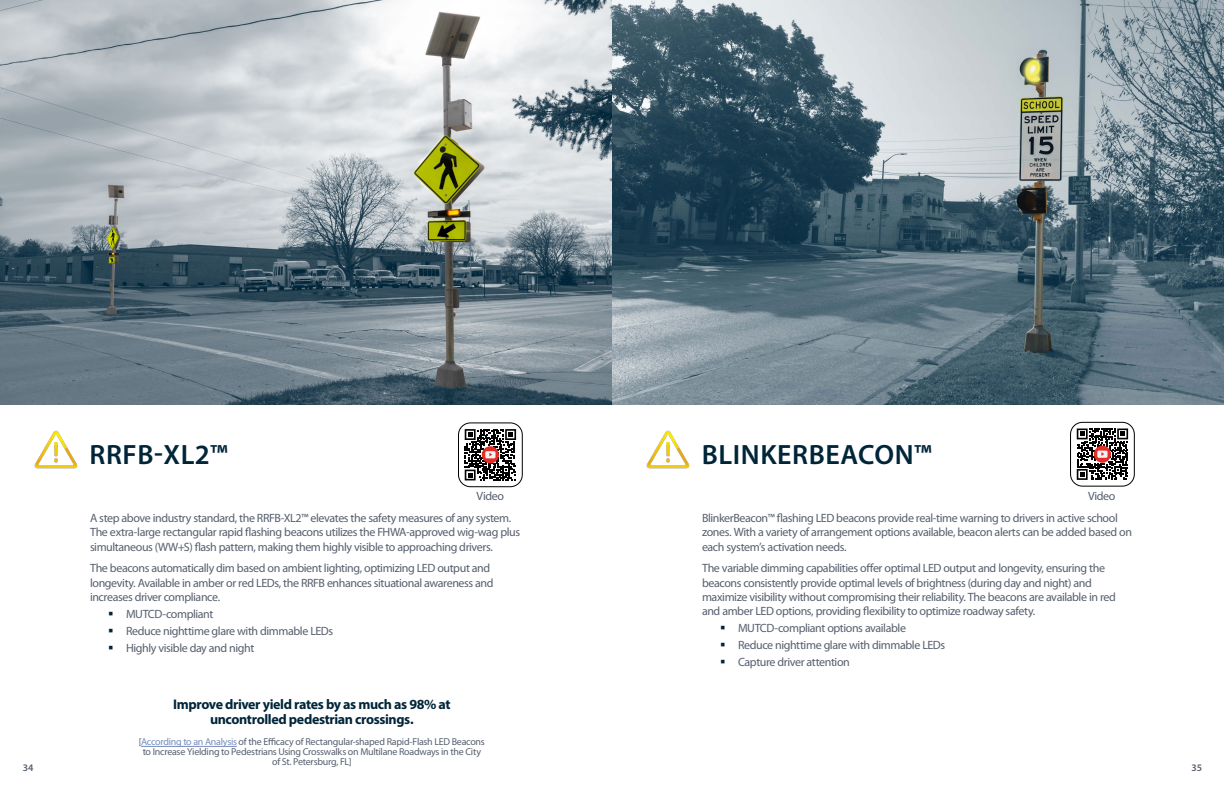
<style>
.page{position:relative;width:1224px;height:792px;background:#fff}
.page>*{position:absolute;margin:0;border:0;box-sizing:border-box;transform-origin:0 0}
.t1{font:600 28px "Myriad Pro";letter-spacing:.02em;color:#002539}
.t2{font:700 14px/15px "Myriad Pro";letter-spacing:-.03em;color:#002539;text-align:center}
.t3{font:12px/14.4px "Myriad Pro";letter-spacing:-.035em;color:#565f6e}
.t4{font:10px/10px "Myriad Pro";letter-spacing:-.025em;color:#565f6e;text-align:center}
.t5{font:600 10px "Myriad Pro";color:#565f6e}
.s1{color:#748cbd}
</style>
<div class="page">
<svg style="left:462px;top:426px;width:57px;height:58px"></svg>
<svg style="left:465px;top:429px;width:51px;height:51px"></svg>
<div style="left:458px;top:423px;width:65px;height:64px;border:1px solid #000;border-radius:12px"></div>
<img style="left:0;top:0;width:1224px;height:405px">
<img style="left:34px;top:430px;width:44px;height:39px">
<hr style="left:141px;top:746px;width:96px;height:1px;background:#748cbd">
<svg style="left:1074px;top:425px;width:57px;height:58px"></svg>
<svg style="left:1077px;top:429px;width:51px;height:51px"></svg>
<div style="left:1070px;top:422px;width:65px;height:64px;border:1px solid #000;border-radius:12px"></div>
<img style="left:646px;top:430px;width:44px;height:39px">
<h1 class="t1" style="left:90px;top:437px;width:139px">RRFB-XL2™</h1>
<h1 class="t1" style="left:702px;top:437px;width:231px">BLINKERBEACON™</h1>
<p class="t3" style="left:477px;top:489px;width:29px">Video</p>
<p class="t3" style="left:1088px;top:489px;width:29px">Video</p>
<p class="t3" style="left:90px;top:511px;width:432px">A step above industry standard, the RRFB-XL2™ elevates the safety measures of any system.<br>The extra-large rectangular rapid flashing beacons utilizes the FHWA-approved wig-wag plus simultaneous (WW+S) flash pattern, making them highly visible to approaching drivers.</p>
<p class="t3" style="left:90px;top:561px;width:405px">The beacons automatically dim based on ambient lighting, optimizing LED output and longevity. Available in amber or red LEDs, the RRFB enhances situational awareness and increases driver compliance.</p>
<p class="t3" style="left:126px;top:605px;width:209px;line-height:17px">MUTCD-compliant<br>Reduce nighttime glare with dimmable LEDs<br>Highly visible day and night</p>
<p class="t3" style="left:702px;top:511px;width:432px">BlinkerBeacon™ flashing LED beacons provide real-time warning to drivers in active school zones. With a variety of arrangement options available, beacon alerts can be added based on each system’s activation needs.</p>
<p class="t3" style="left:702px;top:561px;width:416px">The variable dimming capabilities offer optimal LED output and longevity, ensuring the beacons consistently provide optimal levels of brightness (during day and night) and maximize visibility without compromising their reliability. The beacons are available in red and amber LED options, providing flexibility to optimize roadway safety.</p>
<p class="t3" style="left:738px;top:620px;width:209px;line-height:17px">MUTCD-compliant options available<br>Reduce nighttime glare with dimmable LEDs<br>Capture driver attention</p>
<p class="t2" style="left:173px;top:696px;width:279px">Improve driver yield rates by as much as 98% at uncontrolled pedestrian crossings.</p>
<p class="t4" style="left:139px;top:737px;width:347px">[<span class="s1">According to an Analysis</span> of the Efficacy of Rectangular-shaped Rapid-Flash LED Beacons to Increase Yielding to Pedestrians Using Crosswalks on Multilane Roadways in the City of St. Petersburg, FL]</p>
<p class="t5" style="left:23px;top:761px;width:12px">34</p>
<p class="t5" style="left:1192px;top:761px;width:12px">35</p>
</div>
